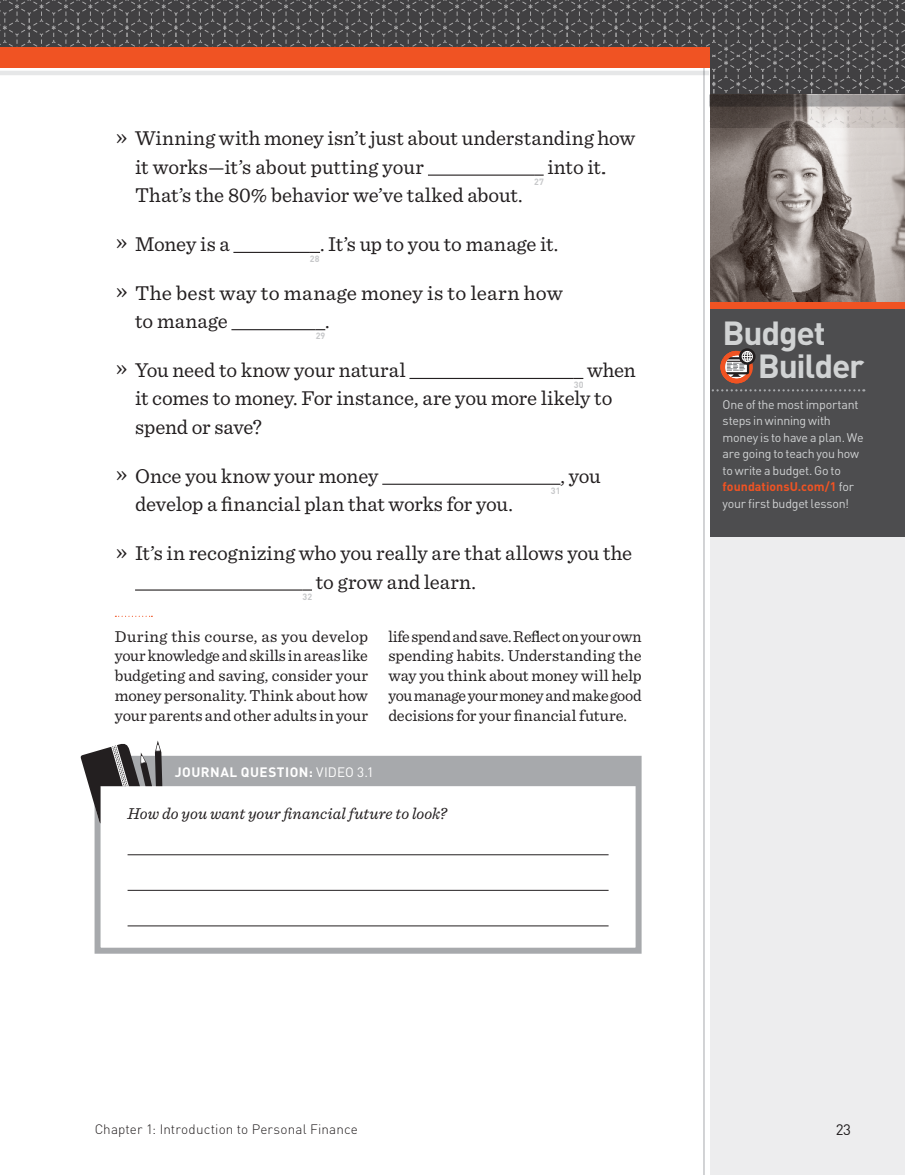
<style>
.page{position:relative;width:905px;height:1175px;background:#fff}
.page>*{position:absolute;margin:0;border:0;box-sizing:border-box;transform-origin:0 0}
.t1{font:700 33px/33px "DIN Pro";letter-spacing:-.04em;color:#d1d3d4}
.t2{font:21px/28.5px "Sentinel";color:#231f20}
.t3{font:16.5px/19.8px "Sentinel";letter-spacing:-.01em;color:#231f20;text-align:justify}
.t4{font:italic 16.5px "Sentinel";letter-spacing:.005em;color:#231f20}
.t5{font:15px "DIN Pro";color:#231f20}
.t6{font:300 13.5px "DIN Pro";letter-spacing:.01em;color:#231f20}
.t7{font:700 13.5px "DIN Pro";letter-spacing:.035em;color:#fff}
.t8{font:12.3px/16.5px "DIN Pro";letter-spacing:-.02em;color:#d1d3d4}
.t9{font:700 9px "DIN Pro";letter-spacing:.015em;color:#c7c8ca}
.s1{font-size:24px}
.s2{font-weight:400}
.s3{font-weight:700;color:#f05323}
</style>
<div class="page">
<div style="left:709px;top:94px;width:195px;height:1080px;background:#ededee"></div>
<div style="left:709px;top:308px;width:195px;height:228px;background:#4d4d4f"></div>
<img style="left:709px;top:127px;width:195px;height:175px">
<div style="left:709px;top:302px;width:195px;height:7px;background:#f05323"></div>
<svg style="left:709px;top:348px;width:155px;height:43px"></svg>
<hr style="left:703px;top:68px;width:1px;height:1106px;background:#a7a9ac">
<hr style="left:428px;top:174px;width:106px;height:2px;background:#231f20">
<svg style="left:534px;top:174px;width:9px;height:2px"></svg>
<hr style="left:233px;top:252px;width:77px;height:1px;background:#231f20">
<hr style="left:231px;top:329px;width:85px;height:1px;background:#231f20">
<hr style="left:409px;top:378px;width:164px;height:1px;background:#231f20">
<hr style="left:382px;top:483px;width:169px;height:2px;background:#231f20">
<svg style="left:551px;top:483px;width:9px;height:2px"></svg>
<hr style="left:135px;top:589px;width:167px;height:1px;background:#231f20">
<svg style="left:115px;top:615px;width:37px;height:2px"></svg>
<div style="left:97px;top:756px;width:542px;height:30px;background:#a7a9ac"></div>
<hr style="left:128px;top:854px;width:480px;height:1px;background:#231f20">
<hr style="left:128px;top:890px;width:480px;height:1px;background:#231f20">
<hr style="left:128px;top:925px;width:480px;height:1px;background:#231f20">
<div style="left:94px;top:755px;width:547px;height:198px;border:6px solid #a7a9ac"></div>
<svg style="left:80px;top:740px;width:91px;height:83px"></svg>
<svg style="left:0;top:0;width:904px;height:127px"></svg>
<p class="t2" style="left:135px;top:122px;width:502px;text-indent:-19px"><span class="s1">»</span> Winning with money isn’t just about understanding how it works—it’s about putting your</p>
<p class="t9" style="left:534px;top:175px;width:11px">27</p>
<p class="t2" style="left:547px;top:151px;width:60px">into it.</p>
<p class="t2" style="left:135px;top:179px;width:389px">That’s the 80% behavior we’ve talked about.</p>
<p class="t2" style="left:116px;top:228px;width:115px"><span class="s1">»</span> Money is a</p>
<p class="t9" style="left:310px;top:253px;width:11px">28</p>
<p class="t2" style="left:320px;top:228px;width:240px">. It’s up to you to manage it.</p>
<p class="t2" style="left:135px;top:277px;width:429px;text-indent:-19px"><span class="s1">»</span> The best way to manage money is to learn how to manage</p>
<p class="t9" style="left:316px;top:330px;width:11px">29</p>
<p class="t2" style="left:325px;top:305px;width:6px">.</p>
<p class="t2" style="left:116px;top:354px;width:291px"><span class="s1">»</span> You need to know your natural</p>
<p class="t2" style="left:135px;top:354px;width:502px;text-indent:452px">when it comes to money. For instance, are you more likely to spend or save?</p>
<p class="t2" style="left:116px;top:460px;width:264px"><span class="s1">»</span> Once you know your money</p>
<p class="t9" style="left:551px;top:484px;width:11px">31</p>
<p class="t9" style="left:573px;top:379px;width:11px">30</p>
<p class="t2" style="left:560px;top:460px;width:42px">, you</p>
<p class="t2" style="left:135px;top:488px;width:379px">develop a financial plan that works for you.</p>
<p class="t2" style="left:116px;top:537px;width:518px"><span class="s1">»</span> It’s in recognizing who you really are that allows you the</p>
<p class="t9" style="left:302px;top:590px;width:11px">32</p>
<p class="t2" style="left:316px;top:566px;width:162px">to grow and learn.</p>
<p class="t3" style="left:115px;top:625px;width:255px">During this course, as you develop your knowledge and skills in areas like budgeting and saving, consider your money personality. Think about how your parents and other adults in your</p>
<p class="t3" style="left:388px;top:625px;width:255px">life spend and save. Reflect on your own spending habits. Understanding the way you think about money will help you manage your money and make good decisions for your financial future.</p>
<p class="t7" style="left:175px;top:762px;width:201px">JOURNAL QUESTION: <span class="s2">VIDEO 3.1</span></p>
<p class="t4" style="left:128px;top:801px;width:321px">How do you want your financial future to look?</p>
<h1 class="t1" style="left:757px;top:315px;width:108px;text-indent:-35px">Budget<br>Builder</h1>
<p class="t8" style="left:722px;top:396px;width:142px">One of the most important steps in winning with money is to have a plan. We are going to teach you how to write a budget. Go to <span class="s3">foundationsU.com/1</span> for your first budget lesson!</p>
<p class="t6" style="left:94px;top:1119px;width:265px">Chapter 1: Introduction to Personal Finance</p>
<p class="t5" style="left:835px;top:1119px;width:17px">23</p>
</div>
